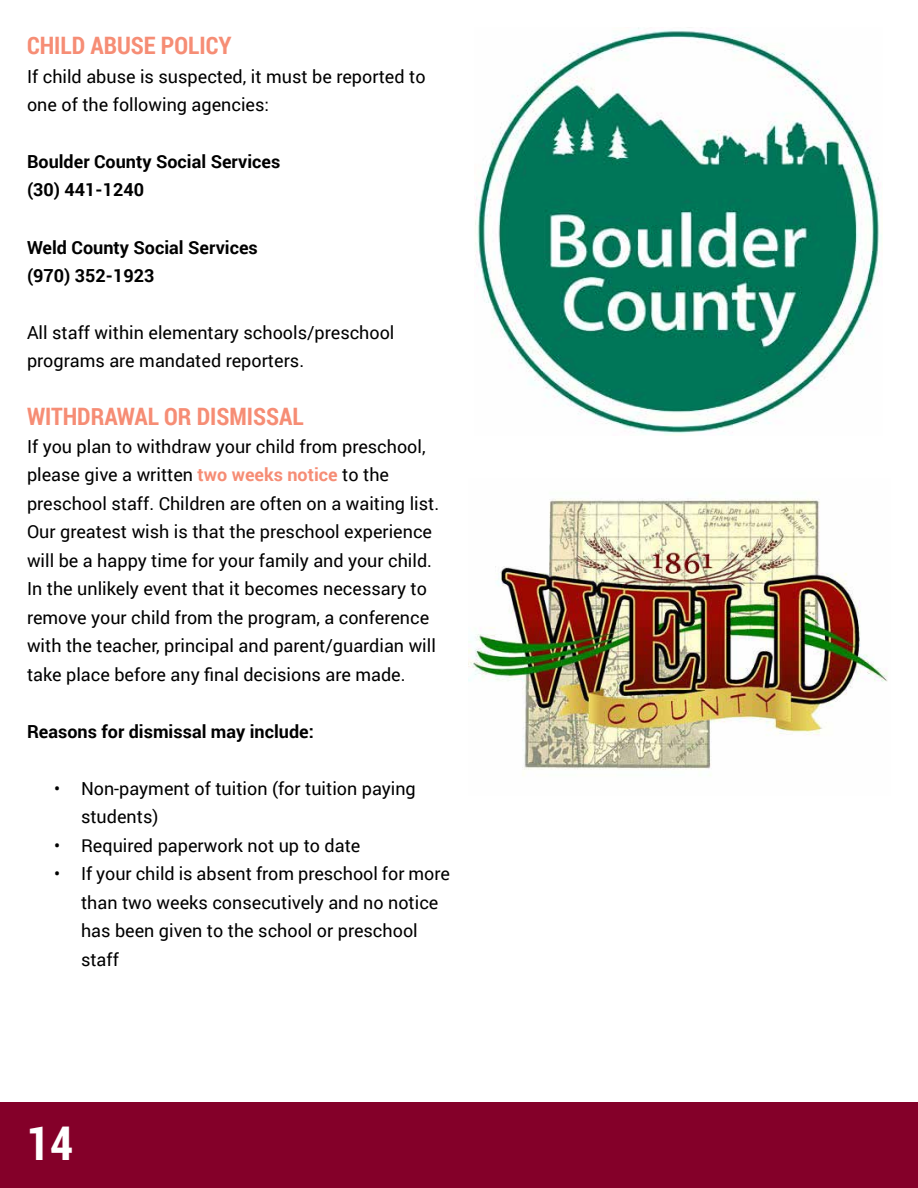
<style>
.page{position:relative;width:918px;height:1188px;background:#fff}
.page>*{position:absolute;margin:0;border:0;box-sizing:border-box;transform-origin:0 0}
.t1{font:700 46.5px "Roboto Condensed";color:#fff}
.t2{font:700 24px "Roboto Condensed";color:#f68d75}
.t3{font:18px/28.5px "Roboto";color:#000}
.t4{font:700 18px/28.5px "Roboto";color:#000}
.s1{font-weight:700;color:#f68d75}
</style>
<div class="page">
<div style="left:0;top:1102px;width:918px;height:86px;background:#840029"></div>
<img style="left:475px;top:27px;width:407px;height:408px">
<img style="left:468px;top:498px;width:420px;height:278px">
<h2 class="t2" style="left:27px;top:29px;width:206px">CHILD ABUSE POLICY</h2>
<p class="t3" style="left:27px;top:61px;width:400px">If child abuse is suspected, it must be reported to one of the following agencies:</p>
<p class="t4" style="left:27px;top:147px;width:255px">Boulder County Social Services (30) 441-1240</p>
<p class="t4" style="left:27px;top:232px;width:232px">Weld County Social Services (970) 352-1923</p>
<p class="t3" style="left:27px;top:318px;width:369px">All staff within elementary schools/preschool programs are mandated reporters.</p>
<h2 class="t2" style="left:27px;top:399px;width:278px">WITHDRAWAL OR DISMISSAL</h2>
<p class="t3" style="left:27px;top:432px;width:414px">If you plan to withdraw your child from preschool, please give a written <span class="s1">two weeks notice</span> to the preschool staff. Children are often on a waiting list.<br>Our greatest wish is that the preschool experience will be a happy time for your family and your child.<br>In the unlikely event that it becomes necessary to remove your child from the program, a conference with the teacher, principal and parent/guardian will take place before any final decisions are made.</p>
<p class="t4" style="left:27px;top:717px;width:288px">Reasons for dismissal may include:</p>
<p class="t3" style="left:81px;top:774px;width:336px;text-indent:-27px">• Non-payment of tuition (for tuition paying students)</p>
<p class="t3" style="left:54px;top:831px;width:308px">• Required paperwork not up to date</p>
<p class="t3" style="left:81px;top:859px;width:371px;text-indent:-27px">• If your child is absent from preschool for more than two weeks consecutively and no notice has been given to the school or preschool staff</p>
<h1 class="t1" style="left:27px;top:1111px;width:48px">14</h1>
</div>
